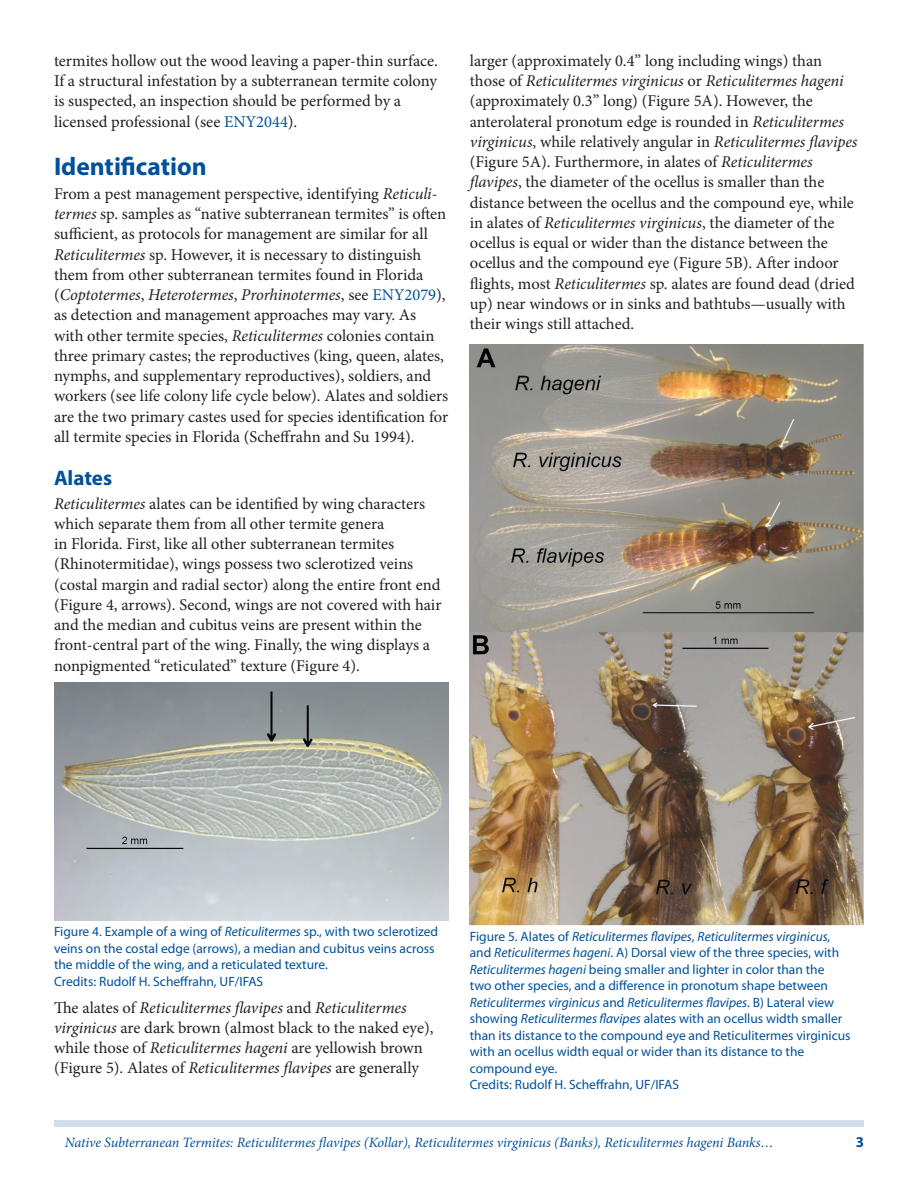
<style>
.page{position:relative;width:918px;height:1188px;background:#fff}
.page>*{position:absolute;margin:0;border:0;box-sizing:border-box;transform-origin:0 0}
.SectionHeading0{font:700 25.5px "Myriad Pro";color:#01519a}
.SectionHeading1{font:700 21px "Myriad Pro";letter-spacing:-.005em;color:#01519a}
.Paragraph{font:16.5px/20.2px "Minion Pro";color:#231f20}
.t1{font:700 15px "Myriad Pro";color:#01519a}
.RunningTitleItalics{font:italic 14.25px "Minion Pro";letter-spacing:-.005em;color:#01519a}
.t2{font:13.5px/16.5px "Myriad Pro";color:#01519a}
.s1{color:#01519a}
.s2{font-style:italic}
</style>
<div class="page">
<div style="left:54px;top:1120px;width:810px;height:7px;background:#d0deeb"></div>
<img style="left:54px;top:683px;width:394px;height:238px">
<img style="left:470px;top:344px;width:394px;height:581px">
<p class="Paragraph" style="left:54px;top:51px;width:385px">termites hollow out the wood leaving a paper-thin surface.<br>If a structural infestation by a subterranean termite colony is suspected, an inspection should be performed by a licensed professional (see <span class="s1">ENY2044</span>).</p>
<p class="SectionHeading0" style="left:54px;top:150px;width:154px">Identification</p>
<p class="Paragraph" style="left:54px;top:184px;width:396px">From a pest management perspective, identifying <span class="s2">Reticuli&shy;termes</span> sp. samples as “native subterranean termites” is often sufficient, as protocols for management are similar for all <span class="s2">Reticulitermes</span> sp. However, it is necessary to distinguish them from other subterranean termites found in Florida (<span class="s2">Coptotermes</span>, <span class="s2">Heterotermes</span>, <span class="s2">Prorhinotermes</span>, see <span class="s1">ENY2079</span>), as detection and management approaches may vary. As with other termite species, <span class="s2">Reticulitermes</span> colonies contain three primary castes; the reproductives (king, queen, alates, nymphs, and supplementary reproductives), soldiers, and workers (see life colony life cycle below). Alates and soldiers are the two primary castes used for species identification for all termite species in Florida (Scheffrahn and Su 1994).</p>
<p class="SectionHeading1" style="left:54px;top:464px;width:60px">Alates</p>
<p class="Paragraph" style="left:54px;top:493px;width:389px"><span class="s2">Reticulitermes</span> alates can be identified by wing characters which separate them from all other termite genera<br>in Florida. First, like all other subterranean termites (Rhinotermitidae), wings possess two sclerotized veins (costal margin and radial sector) along the entire front end (Figure 4, arrows). Second, wings are not covered with hair and the median and cubitus veins are present within the front-central part of the wing. Finally, the wing displays a nonpigmented “reticulated” texture (Figure 4).</p>
<p class="Paragraph" style="left:470px;top:51px;width:389px">larger (approximately 0.4” long including wings) than those of <span class="s2">Reticulitermes virginicus</span> or <span class="s2">Reticulitermes hageni </span>(approximately 0.3” long) (Figure 5A). However, the anterolateral pronotum edge is rounded in <span class="s2">Reticulitermes virginicus</span>, while relatively angular in <span class="s2">Reticulitermes flavipes </span>(Figure 5A). Furthermore, in alates of <span class="s2">Reticulitermes flavipes</span>, the diameter of the ocellus is smaller than the distance between the ocellus and the compound eye, while in alates of <span class="s2">Reticulitermes virginicus</span>, the diameter of the ocellus is equal or wider than the distance between the ocellus and the compound eye (Figure 5B). After indoor flights, most <span class="s2">Reticulitermes</span> sp. alates are found dead (dried up) near windows or in sinks and bathtubs—usually with their wings still attached.</p>
<p class="t2" style="left:54px;top:923px;width:386px">Figure 4. Example of a wing of <span class="s2">Reticulitermes</span> sp., with two sclerotized veins on the costal edge (arrows), a median and cubitus veins across the middle of the wing, and a reticulated texture.<br>Credits: Rudolf H. Scheffrahn, UF/IFAS</p>
<p class="t2" style="left:470px;top:928px;width:382px">Figure 5. Alates of <span class="s2">Reticulitermes flavipes</span>, <span class="s2">Reticulitermes virginicus, </span>and <span class="s2">Reticulitermes hageni</span>. A) Dorsal view of the three species, with <span class="s2">Reticulitermes hageni</span> being smaller and lighter in color than the<br>two other species, and a difference in pronotum shape between <span class="s2">Reticulitermes virginicus</span> and <span class="s2">Reticulitermes flavipes</span>. B) Lateral view showing <span class="s2">Reticulitermes flavipes</span> alates with an ocellus width smaller than its distance to the compound eye and Reticulitermes virginicus with an ocellus width equal or wider than its distance to the compound eye.<br>Credits: Rudolf H. Scheffrahn, UF/IFAS</p>
<p class="Paragraph" style="left:54px;top:997px;width:381px">The alates of <span class="s2">Reticulitermes flavipes</span> and <span class="s2">Reticulitermes virginicus</span> are dark brown (almost black to the naked eye), while those of <span class="s2">Reticulitermes hageni</span> are yellowish brown (Figure 5). Alates of <span class="s2">Reticulitermes flavipes</span> are generally</p>
<p class="RunningTitleItalics" style="left:65px;top:1133px;width:710px">Native Subterranean Termites: Reticulitermes flavipes (Kollar), Reticulitermes virginicus (Banks), Reticulitermes hageni Banks…</p>
<p class="t1" style="left:856px;top:1133px;width:10px">3</p>
</div>
